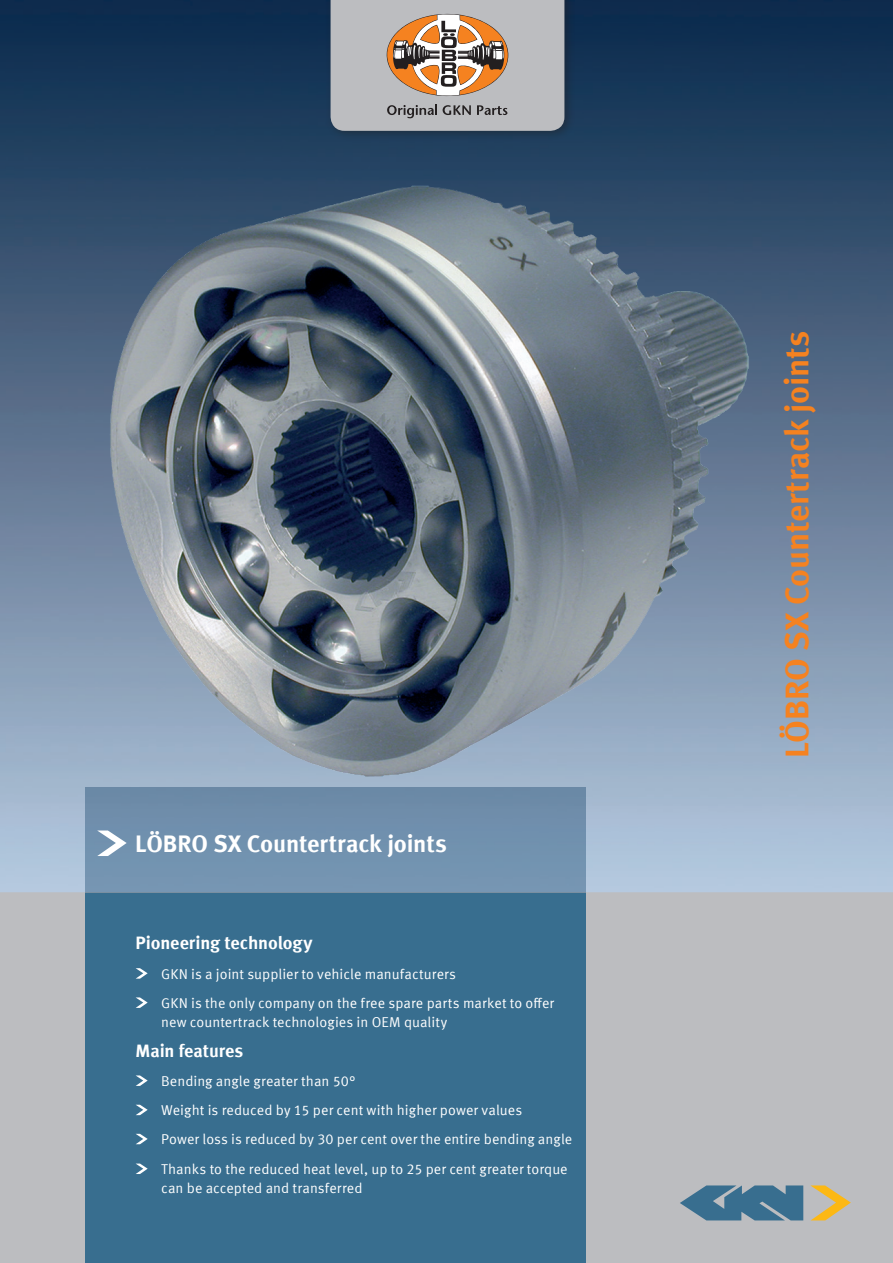
<style>
.page{position:relative;width:893px;height:1263px;background:#fff}
.page>*{position:absolute;margin:0;border:0;box-sizing:border-box;transform-origin:0 0}
.t1{font:700 33px "Meta Offc";letter-spacing:-.01em;color:#f58220}
.t2{font:700 24px "Meta Offc";letter-spacing:-.01em;color:#fff}
.t3{font:700 18px "Meta Offc";letter-spacing:-.005em;color:#fff}
.t4{font:14.25px/29.2px "Meta Offc Norm";letter-spacing:.005em;color:#fff}
</style>
<div class="page">
<img style="left:0;top:0;width:893px;height:892px">
<div style="left:0;top:892px;width:893px;height:371px;background:#bcbdc0"></div>
<div style="left:85px;top:893px;width:500px;height:370px;background:#386e8f"></div>
<div style="left:85px;top:788px;width:500px;height:105px;background:#7294b0"></div>
<svg style="left:136px;top:968px;width:12px;height:11px"></svg>
<svg style="left:136px;top:997px;width:12px;height:11px"></svg>
<svg style="left:136px;top:1075px;width:12px;height:11px"></svg>
<svg style="left:136px;top:1105px;width:12px;height:10px"></svg>
<svg style="left:97px;top:830px;width:30px;height:26px"></svg>
<svg style="left:680px;top:1185px;width:123px;height:35px;background:#537e99"></svg>
<svg style="left:810px;top:1185px;width:41px;height:35px"></svg>
<img style="left:64px;top:99px;width:731px;height:731px">
<svg style="left:136px;top:1134px;width:12px;height:10px"></svg>
<svg style="left:136px;top:1163px;width:12px;height:11px"></svg>
<div style="left:325px;top:0;width:250px;height:142px;background:#231f20;opacity:.46"></div>
<svg style="left:331px;top:0;width:233px;height:131px;background:#b9aea7"></svg>
<h2 class="t2" style="left:135px;top:829px;width:313px">LÖBRO SX Countertrack joints</h2>
<p class="t3" style="left:136px;top:932px;width:178px">Pioneering technology</p>
<p class="t4" style="left:161px;top:959px;width:394px">GKN is a joint supplier to vehicle manufacturers<br>GKN is the only company on the free spare parts market to offer</p>
<p class="t4" style="left:161px;top:1008px;width:288px">new countertrack technologies in OEM quality</p>
<p class="t3" style="left:136px;top:1040px;width:109px">Main features</p>
<p class="t4" style="left:161px;top:1067px;width:413px">Bending angle greater than 50°<br>Weight is reduced by 15 per cent with higher power values<br>Power loss is reduced by 30 per cent over the entire bending angle Thanks to the reduced heat level, up to 25 per cent greater torque</p>
<p class="t4" style="left:161px;top:1174px;width:203px">can be accepted and transferred</p>
<h1 class="t1" style="left:777px;top:758px;width:429px;rotate:-90deg">LÖBRO SX Countertrack joints</h1>
</div>
